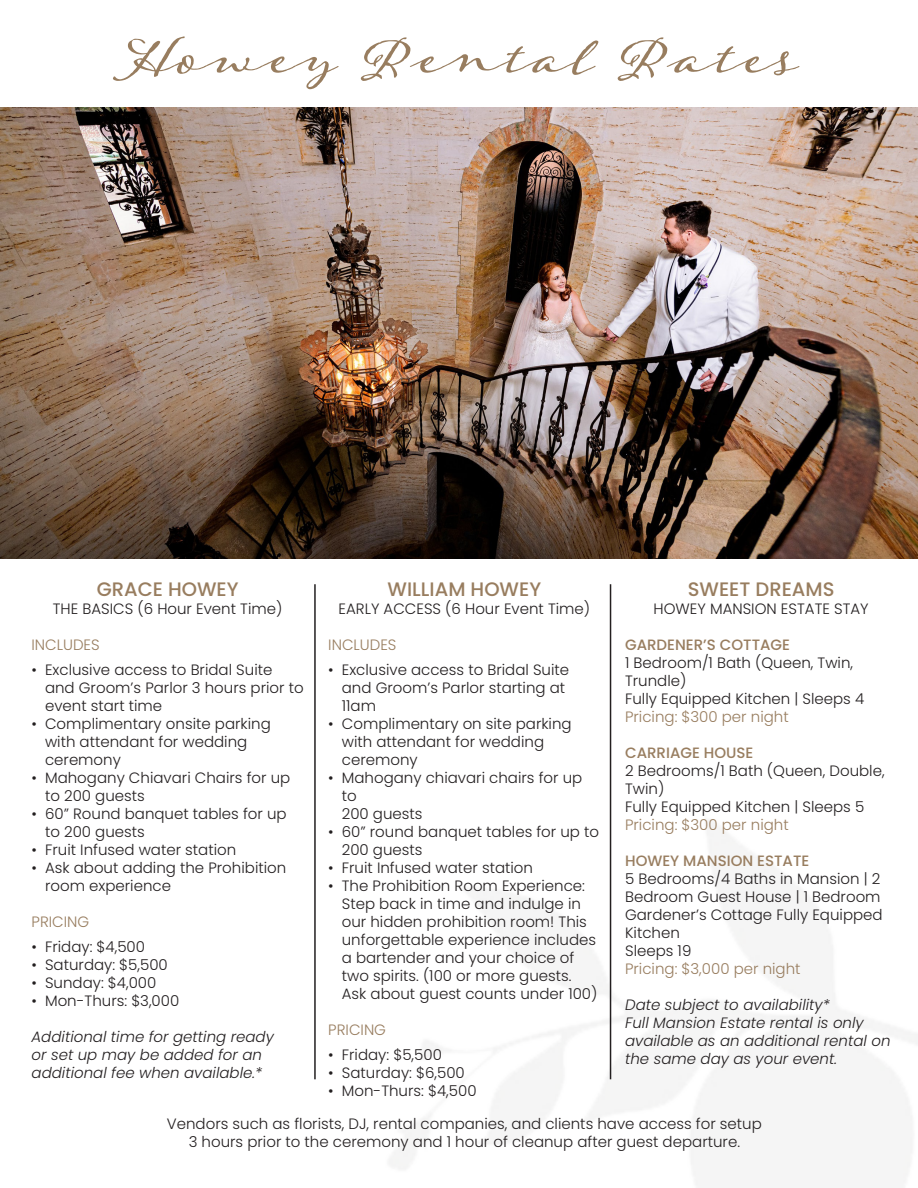
<style>
.page{position:relative;width:918px;height:1188px;background:#fff}
.page>*{position:absolute;margin:0;border:0;box-sizing:border-box;transform-origin:0 0}
.t1{font:57px "Adorn Garland";color:#987d5f}
.t2{font:500 19.5px "Poppins";color:#987d5f}
.t3{font:300 15px/18px "Poppins";color:#231f20}
.t4{font:italic 300 15px/18px "Poppins";color:#231f20}
.t5{font:300 15px "Poppins";color:#987d5f}
.t6{font:500 15px "Poppins";color:#987d5f}
.s1{color:#987d5f}
</style>
<div class="page">
<hr style="left:314px;top:584px;width:2px;height:495px;background:#231f20">
<hr style="left:610px;top:584px;width:1px;height:495px;background:#231f20">
<img style="left:0;top:108px;width:918px;height:451px">
<p class="t1" style="left:119px;top:18px;width:681px">Howey Rental Rates</p>
<p class="t2" style="left:688px;top:578px;width:148px">SWEET DREAMS</p>
<p class="t3" style="left:654px;top:600px;width:217px">HOWEY MANSION ESTATE STAY</p>
<p class="t6" style="left:625px;top:636px;width:166px">GARDENER’S COTTAGE</p>
<p class="t3" style="left:625px;top:654px;width:230px">1 Bedroom/1 Bath (Queen, Twin,<br>Trundle)</p>
<p class="t3" style="left:625px;top:690px;width:241px">Fully Equipped Kitchen | Sleeps 4</p>
<p class="t5" style="left:625px;top:708px;width:165px">Pricing: $300 per night</p>
<p class="t6" style="left:625px;top:744px;width:130px">CARRIAGE HOUSE</p>
<p class="t3" style="left:625px;top:762px;width:261px">2 Bedrooms/1 Bath (Queen, Double,<br>Twin)</p>
<p class="t3" style="left:625px;top:798px;width:241px">Fully Equipped Kitchen | Sleeps 5<br><span class="s1">Pricing: $300 per night</span></p>
<p class="t6" style="left:625px;top:852px;width:186px">HOWEY MANSION ESTATE</p>
<p class="t3" style="left:625px;top:870px;width:259px">5 Bedrooms/4 Baths in Mansion | 2<br>Bedroom Guest House | 1 Bedroom<br>Gardener’s Cottage Fully Equipped<br>Kitchen</p>
<p class="t3" style="left:625px;top:942px;width:68px">Sleeps 19</p>
<p class="t5" style="left:625px;top:960px;width:177px">Pricing: $3,000 per night</p>
<p class="t4" style="left:625px;top:996px;width:206px">Date subject to availability*</p>
<p class="t4" style="left:625px;top:1014px;width:267px">Full Mansion Estate rental is only available as an additional rental on the same day as your event.</p>
<p class="t2" style="left:97px;top:578px;width:143px">GRACE HOWEY</p>
<p class="t3" style="left:53px;top:600px;width:231px">THE BASICS (6 Hour Event Time)</p>
<p class="t5" style="left:32px;top:636px;width:70px">INCLUDES</p>
<p class="t3" style="left:45px;top:661px;width:260px;text-indent:-14px">• Exclusive access to Bridal Suite and Groom’s Parlor 3 hours prior to event start time</p>
<p class="t3" style="left:45px;top:715px;width:227px;text-indent:-14px">• Complimentary onsite parking with attendant for wedding ceremony</p>
<p class="t3" style="left:45px;top:769px;width:247px;text-indent:-14px">• Mahogany Chiavari Chairs for up to 200 guests</p>
<p class="t3" style="left:45px;top:805px;width:243px;text-indent:-14px">• 60” Round banquet tables for up to 200 guests</p>
<p class="t3" style="left:32px;top:841px;width:206px">• Fruit Infused water station</p>
<p class="t3" style="left:45px;top:859px;width:243px;text-indent:-14px">• Ask about adding the Prohibition room experience</p>
<p class="t5" style="left:32px;top:913px;width:59px">PRICING</p>
<p class="t3" style="left:32px;top:938px;width:115px">• Friday: $4,500</p>
<p class="t3" style="left:32px;top:956px;width:138px">• Saturday: $5,500</p>
<p class="t3" style="left:32px;top:974px;width:126px">• Sunday: $4,000</p>
<p class="t3" style="left:32px;top:992px;width:149px">• Mon-Thurs: $3,000</p>
<p class="t4" style="left:32px;top:1028px;width:244px">Additional time for getting ready or set up may be added for an additional fee when available.*</p>
<p class="t2" style="left:388px;top:578px;width:155px">WILLIAM HOWEY</p>
<p class="t3" style="left:339px;top:600px;width:253px">EARLY ACCESS (6 Hour Event Time)</p>
<p class="t5" style="left:328px;top:636px;width:70px">INCLUDES</p>
<p class="t3" style="left:342px;top:661px;width:229px;text-indent:-14px">• Exclusive access to Bridal Suite and Groom’s Parlor starting at<br>11am</p>
<p class="t3" style="left:342px;top:715px;width:231px;text-indent:-14px">• Complimentary on site parking with attendant for wedding ceremony</p>
<p class="t3" style="left:342px;top:769px;width:242px;text-indent:-14px">• Mahogany chiavari chairs for up to<br>200 guests</p>
<p class="t3" style="left:342px;top:823px;width:259px;text-indent:-14px">• 60” round banquet tables for up to<br>200 guests</p>
<p class="t3" style="left:328px;top:859px;width:206px">• Fruit Infused water station</p>
<p class="t3" style="left:342px;top:877px;width:257px;text-indent:-14px">• The Prohibition Room Experience:<br>Step back in time and indulge in our hidden prohibition room! This unforgettable experience includes a bartender and your choice of two spirits. (100 or more guests.<br>Ask about guest counts under 100)</p>
<p class="t5" style="left:328px;top:1021px;width:59px">PRICING</p>
<p class="t3" style="left:328px;top:1046px;width:115px">• Friday: $5,500</p>
<p class="t3" style="left:328px;top:1064px;width:138px">• Saturday: $6,500</p>
<p class="t3" style="left:328px;top:1082px;width:150px">• Mon-Thurs: $4,500</p>
<p class="t3" style="left:167px;top:1115px;width:597px">Vendors such as florists, DJ, rental companies, and clients have access for setup</p>
<p class="t3" style="left:189px;top:1133px;width:553px">3 hours prior to the ceremony and 1 hour of cleanup after guest departure.</p>
</div>
